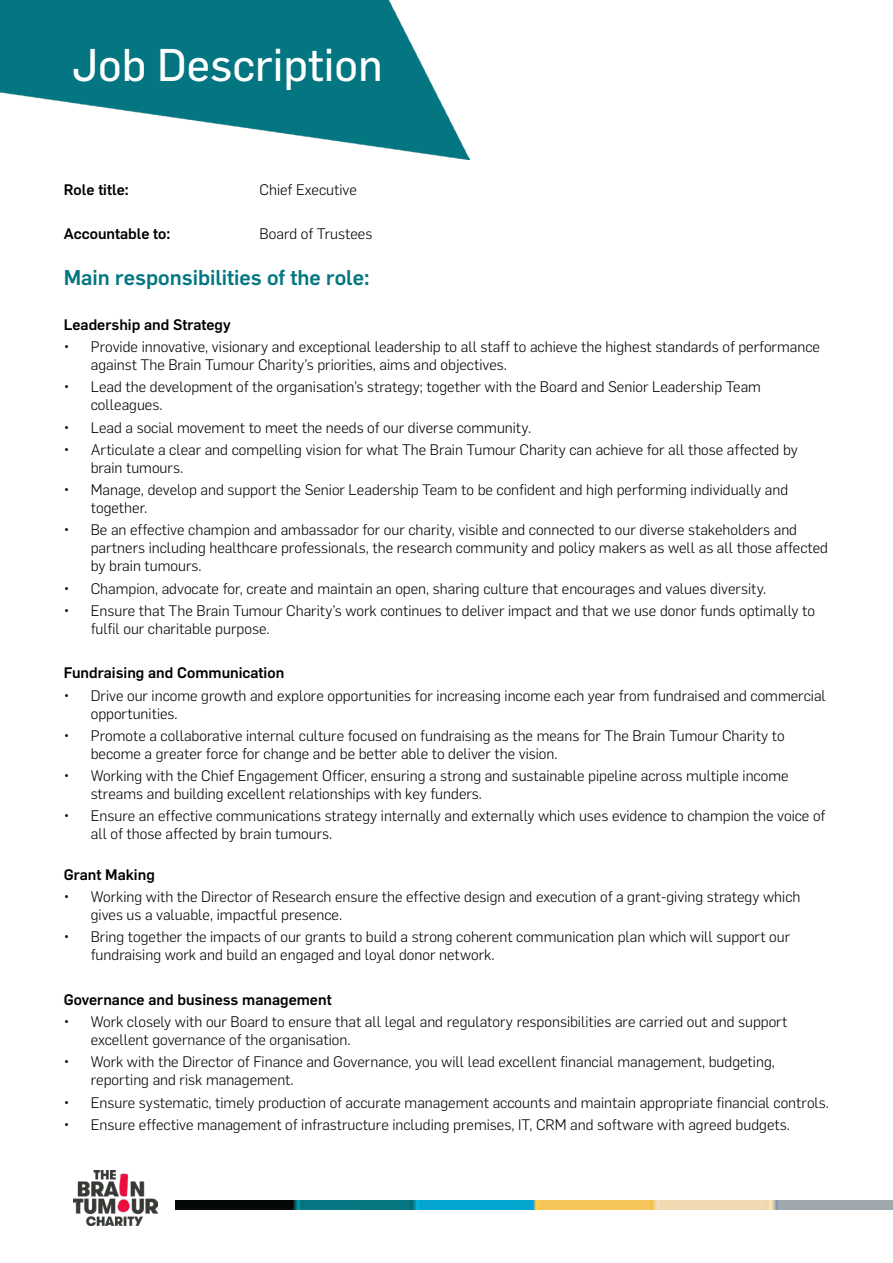
<style>
.page{position:relative;width:893px;height:1263px;background:#fff}
.page>*{position:absolute;margin:0;border:0;box-sizing:border-box;transform-origin:0 0}
.t1{font:45px "Flama";color:#fff}
.t2{font:500 21px "Flama";color:#037681}
.t3{font:300 15px/18px "Flama";color:#000}
.t4{font:500 15px "Flama";color:#000}
</style>
<div class="page">
<img style="left:175px;top:1200px;width:718px;height:10px">
<img style="left:73px;top:1170px;width:84px;height:55px">
<img style="left:0;top:0;width:469px;height:159px">
<h1 class="t1" style="left:72px;top:37px;width:313px">Job Description</h1>
<p class="t4" style="left:64px;top:179px;width:66px">Role title:</p>
<p class="t4" style="left:64px;top:223px;width:108px">Accountable to:</p>
<p class="t3" style="left:260px;top:180px;width:99px">Chief Executive</p>
<p class="t3" style="left:260px;top:224px;width:114px">Board of Trustees</p>
<h2 class="t2" style="left:64px;top:263px;width:307px">Main responsibilities of the role:</h2>
<p class="t4" style="left:64px;top:314px;width:168px">Leadership and Strategy</p>
<p class="t3" style="left:91px;top:337px;width:731px;text-indent:-27px">• Provide innovative, visionary and exceptional leadership to all staff to achieve the highest standards of performance against The Brain Tumour Charity’s priorities, aims and objectives.</p>
<p class="t3" style="left:91px;top:377px;width:672px;text-indent:-27px">• Lead the development of the organisation’s strategy; together with the Board and Senior Leadership Team colleagues.</p>
<p class="t3" style="left:64px;top:417px;width:469px">• Lead a social movement to meet the needs of our diverse community.</p>
<p class="t3" style="left:91px;top:440px;width:709px;text-indent:-27px">• Articulate a clear and compelling vision for what The Brain Tumour Charity can achieve for all those affected by brain tumours.</p>
<p class="t3" style="left:91px;top:480px;width:699px;text-indent:-27px">• Manage, develop and support the Senior Leadership Team to be confident and high performing individually and together.</p>
<p class="t3" style="left:91px;top:520px;width:739px;text-indent:-27px">• Be an effective champion and ambassador for our charity, visible and connected to our diverse stakeholders and partners including healthcare professionals, the research community and policy makers as well as all those affected by brain tumours.</p>
<p class="t3" style="left:64px;top:578px;width:704px">• Champion, advocate for, create and maintain an open, sharing culture that encourages and values diversity.</p>
<p class="t3" style="left:91px;top:601px;width:726px;text-indent:-27px">• Ensure that The Brain Tumour Charity’s work continues to deliver impact and that we use donor funds optimally to fulfil our charitable purpose.</p>
<p class="t4" style="left:64px;top:662px;width:222px">Fundraising and Communication</p>
<p class="t3" style="left:91px;top:685px;width:737px;text-indent:-27px">• Drive our income growth and explore opportunities for increasing income each year from fundraised and commercial opportunities.</p>
<p class="t3" style="left:91px;top:726px;width:695px;text-indent:-27px">• Promote a collaborative internal culture focused on fundraising as the means for The Brain Tumour Charity to become a greater force for change and be better able to deliver the vision.</p>
<p class="t3" style="left:91px;top:766px;width:699px;text-indent:-27px">• Working with the Chief Engagement Officer, ensuring a strong and sustainable pipeline across multiple income streams and building excellent relationships with key funders.</p>
<p class="t3" style="left:91px;top:806px;width:736px;text-indent:-27px">• Ensure an effective communications strategy internally and externally which uses evidence to champion the voice of all of those affected by brain tumours.</p>
<p class="t4" style="left:64px;top:863px;width:93px">Grant Making</p>
<p class="t3" style="left:91px;top:887px;width:711px;text-indent:-27px">• Working with the Director of Research ensure the effective design and execution of a grant-giving strategy which gives us a valuable, impactful presence.</p>
<p class="t3" style="left:91px;top:927px;width:701px;text-indent:-27px">• Bring together the impacts of our grants to build a strong coherent communication plan which will support our fundraising work and build an engaged and loyal donor network.</p>
<p class="t4" style="left:64px;top:988px;width:269px">Governance and business management</p>
<p class="t3" style="left:91px;top:1012px;width:698px;text-indent:-27px">• Work closely with our Board to ensure that all legal and regulatory responsibilities are carried out and support excellent governance of the organisation.</p>
<p class="t3" style="left:91px;top:1052px;width:686px;text-indent:-27px">• Work with the Director of Finance and Governance, you will lead excellent financial management, budgeting, reporting and risk management.</p>
<p class="t3" style="left:64px;top:1092px;width:767px">• Ensure systematic, timely production of accurate management accounts and maintain appropriate financial controls.</p>
<p class="t3" style="left:64px;top:1115px;width:728px">• Ensure effective management of infrastructure including premises, IT, CRM and software with agreed budgets.</p>
</div>
